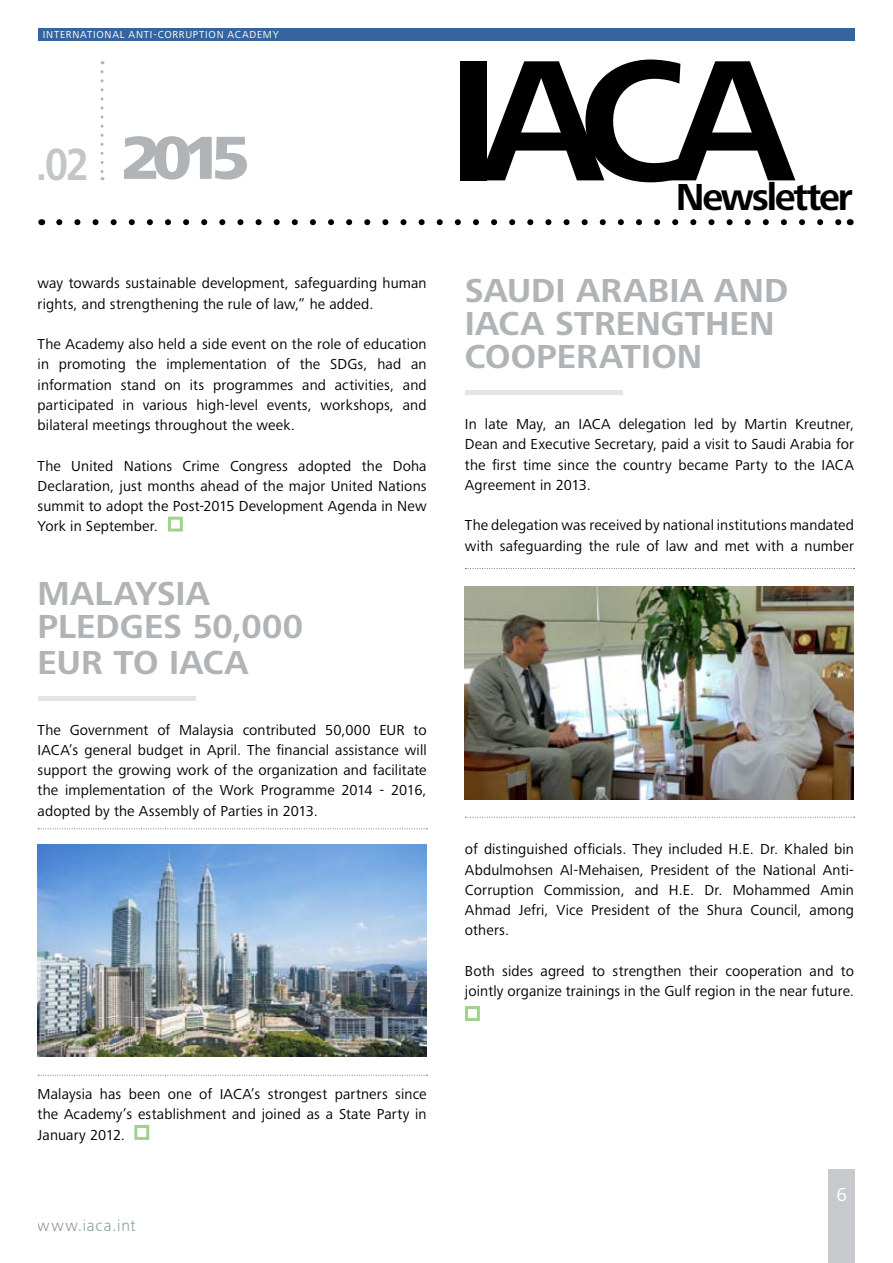
<style>
.page{position:relative;width:893px;height:1263px;background:#fff}
.page>*{position:absolute;margin:0;border:0;box-sizing:border-box;transform-origin:0 0}
.t1{font:700 178.5px "Frutiger Next Pro";color:#000}
.t2{font:800 63px "Frutiger Next Pro";color:#b1b4b6}
.t3{font:700 39px "Frutiger Next Pro";color:#000}
.t4{font:700 34.5px/33px "Frutiger Next Pro";letter-spacing:.005em;color:#b1b4b6}
.t5{font:19.5px "Frutiger Next Pro";color:#fff}
.t6{font:300 16.5px "Frutiger Next Pro";letter-spacing:.045em;color:#67848b}
.t7{font:15px/20.2px "Frutiger Next Pro";letter-spacing:.01em;color:#000;text-align:justify}
.t8{font:10.5px "Frutiger Next Pro";letter-spacing:.07em;color:#fff}
.s1{font-weight:700;font-size:46.8px}
.s2{color:#717073}
</style>
<div class="page">
<svg style="left:59px;top:219px;width:782px;height:6px"></svg>
<div style="left:828px;top:1169px;width:27px;height:94px;background:#c8c9cc"></div>
<svg style="left:101px;top:72px;width:3px;height:108px"></svg>
<div style="left:38px;top:28px;width:817px;height:13px;background:#34659f"></div>
<hr style="left:465px;top:390px;width:157px;height:4px;background:#e3e4e5">
<div style="left:38px;top:696px;width:158px;height:5px;background:#e3e4e5"></div>
<div style="left:465px;top:1006px;width:15px;height:15px;border:3px solid #a1d18c"></div>
<div style="left:134px;top:1125px;width:15px;height:15px;border:3px solid #a1d18c"></div>
<div style="left:168px;top:517px;width:15px;height:14px;border:3px solid #a1d18c"></div>
<img style="left:465px;top:587px;width:389px;height:212px">
<img style="left:38px;top:844px;width:389px;height:213px">
<svg style="left:465px;top:568px;width:389px;height:1px"></svg>
<svg style="left:38px;top:1075px;width:389px;height:1px"></svg>
<svg style="left:465px;top:817px;width:389px;height:1px"></svg>
<svg style="left:38px;top:828px;width:389px;height:1px"></svg>
<p class="t8" style="left:43px;top:29px;width:237px">INTERNATIONAL ANTI-CORRUPTION ACADEMY</p>
<h2 class="t2" style="left:36px;top:122px;width:216px"><span class="s1">.02</span> 2015</h2>
<p class="t7" style="left:38px;top:273px;width:391px">way towards sustainable development, safeguarding human rights, and strengthening the rule of law,” he added.</p>
<p class="t7" style="left:38px;top:334px;width:391px">The Academy also held a side event on the role of education in promoting the implementation of the SDGs, had an information stand on its programmes and activities, and participated in various high-level events, workshops, and bilateral meetings throughout the week.</p>
<p class="t7" style="left:38px;top:455px;width:391px">The United Nations Crime Congress adopted the Doha Declaration, just months ahead of the major United Nations summit to adopt the Post-2015 Development Agenda in New York in September.</p>
<h3 class="t4" style="left:38px;top:577px;width:267px">MALAYSIA<br>PLEDGES 50,000</h3>
<h3 class="t4" style="left:38px;top:646px;width:22px">EUR</h3>
<h3 class="t4" style="left:113px;top:646px;width:137px">TO IACA</h3>
<p class="t7" style="left:38px;top:719px;width:391px">The Government of Malaysia contributed 50,000 EUR to IACA’s general budget in April. The financial assistance will support the growing work of the organization and facilitate the implementation of the Work Programme 2014 - 2016, adopted by the Assembly of Parties in 2013.</p>
<h1 class="t1" style="left:447px;top:19px;width:349px">IACA</h1>
<h3 class="t3" style="left:676px;top:175px;width:179px">NEWSLETTER</h3>
<h3 class="t4" style="left:465px;top:274px;width:325px">SAUDI ARABIA AND<br>IACA STRENGTHEN<br>COOPERATION</h3>
<p class="t7" style="left:465px;top:414px;width:391px">In late May, an IACA delegation led by Martin Kreutner, Dean and Executive Secretary, paid a visit to Saudi Arabia for the first time since the country became Party to the IACA Agreement in 2013.</p>
<p class="t7" style="left:465px;top:515px;width:391px">The delegation was received by national institutions mandated with safeguarding the rule of law and met with a number</p>
<p class="t7" style="left:465px;top:839px;width:391px">of distinguished officials. They included H .E. Dr. Khaled bin Abdulmohsen Al-Mehaisen, President of the National Anti-Corruption Commission, and H .E. Dr. Mohammed Amin Ahmad Jefri, Vice President of the Shura Council, among others.</p>
<p class="t7" style="left:465px;top:961px;width:391px">Both sides agreed to strengthen their cooperation and to jointly organize trainings in the Gulf region in the near future.</p>
<p class="t7" style="left:38px;top:1084px;width:391px">Malaysia has been one of IACA’s strongest partners since the Academy’s establishment and joined as a State Party in January 2012.</p>
<p class="t6" style="left:38px;top:1216px;width:100px"><span class="s2">www.</span>iaca.int</p>
<h3 class="t5" style="left:836px;top:1183px;width:12px">6</h3>
</div>
